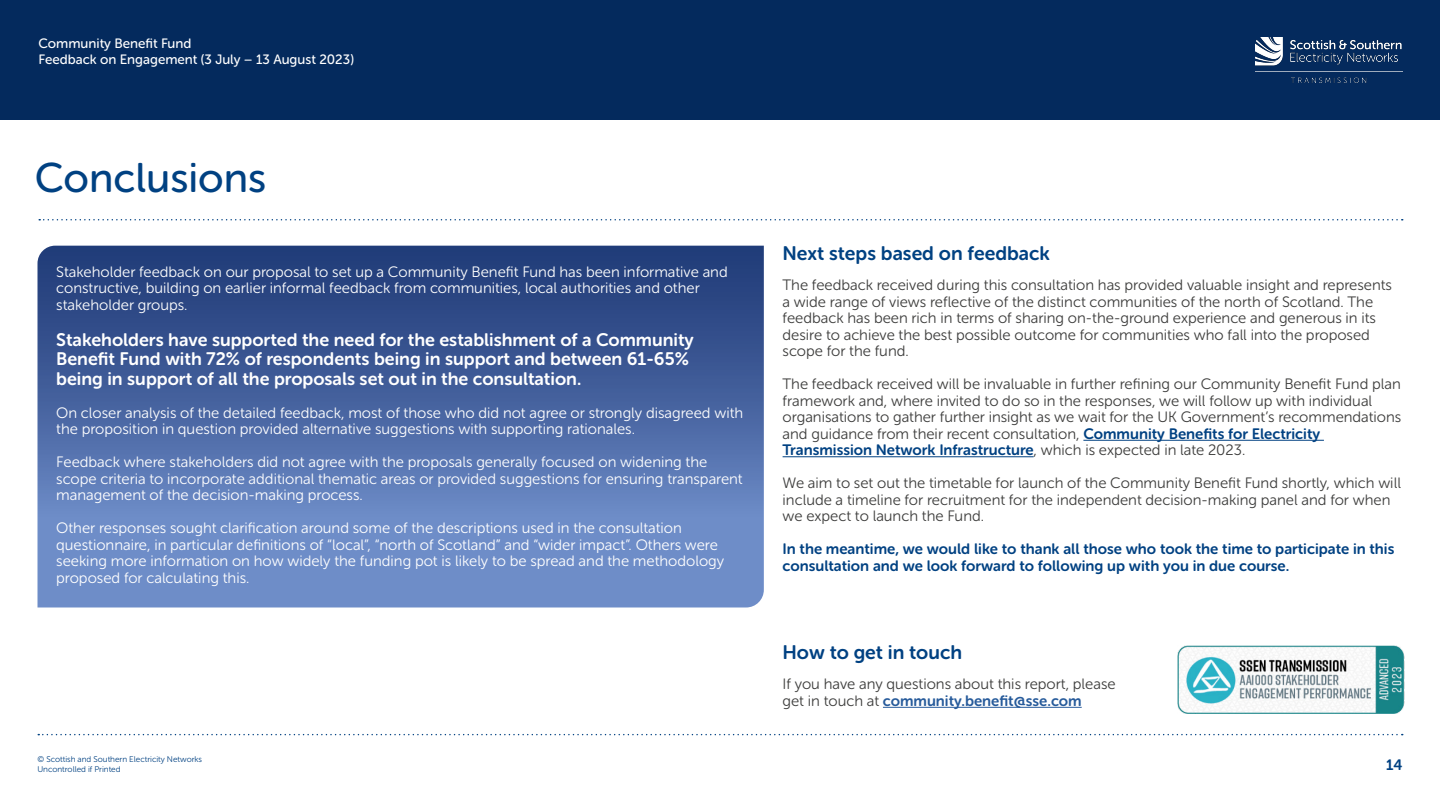
<style>
.page{position:relative;width:1440px;height:810px;background:#fff}
.page>*{position:absolute;margin:0;border:0;box-sizing:border-box;transform-origin:0 0}
.t1{font:41.25px "Museo Sans Rounded 500";color:#004182}
.t2{font:19.5px "Museo Sans Rounded 700";color:#004182}
.t3{font:18px/19.5px "Museo Sans Rounded 700";color:#fff}
.t4{font:15px/16.5px "Museo Sans Rounded 300";color:#fff}
.t5{font:15px/16.5px "Museo Sans Rounded 300";color:#3c3c3b}
.t6{font:15px/16.5px "Museo Sans Rounded 700";color:#004182}
.t7{font:15px "Museo Sans Rounded 700";color:#275b9b}
.t8{font:13.5px/16.5px "Museo Sans Rounded 500";color:#fff}
.t9{font:8.25px/9.8px "Museo Sans Rounded 300";color:#004182}
.s1{font-family:"Museo Sans Rounded 700";color:#004182}
.s2{font-family:"Museo Sans Rounded 300";color:#3c3c3b}
</style>
<div class="page">
<svg style="left:38px;top:246px;width:726px;height:362px;background:#4d6aa6"></svg>
<div style="left:0;top:0;width:1440px;height:120px;background:#042a5d"></div>
<img style="left:1255px;top:38px;width:148px;height:45px">
<svg style="left:39px;top:219px;width:1364px;height:1px"></svg>
<svg style="left:38px;top:734px;width:1365px;height:1px"></svg>
<hr style="left:1083px;top:440px;width:241px;height:1px;background:#004182">
<hr style="left:783px;top:456px;width:251px;height:1px;background:#004182">
<hr style="left:883px;top:707px;width:199px;height:1px;background:#275b9b">
<img style="left:1177px;top:645px;width:227px;height:68px">
<p class="t8" style="left:38px;top:35px;width:317px">Community Benefit Fund<br>Feedback on Engagement (3 July – 13 August 2023)</p>
<h1 class="t1" style="left:35px;top:155px;width:233px">Conclusions</h1>
<p class="t4" style="left:56px;top:263px;width:673px">Stakeholder feedback on our proposal to set up a Community Benefit Fund has been informative and constructive, building on earlier informal feedback from communities, local authorities and other stakeholder groups.</p>
<p class="t3" style="left:56px;top:330px;width:639px">Stakeholders have supported the need for the establishment of a Community<br>Benefit Fund with 72% of respondents being in support and between 61-65% being in support of all the proposals set out in the consultation.</p>
<p class="t4" style="left:56px;top:404px;width:689px">On closer analysis of the detailed feedback, most of those who did not agree or strongly disagreed with the proposition in question provided alternative suggestions with supporting rationales.</p>
<p class="t4" style="left:56px;top:454px;width:688px">Feedback where stakeholders did not agree with the proposals generally focused on widening the scope criteria to incorporate additional thematic areas or provided suggestions for ensuring transparent management of the decision-making process.</p>
<p class="t4" style="left:56px;top:520px;width:670px">Other responses sought clarification around some of the descriptions used in the consultation questionnaire, in particular definitions of “local”, “north of Scotland” and “wider impact”. Others were seeking more information on how widely the funding pot is likely to be spread and the methodology proposed for calculating this.</p>
<p class="t9" style="left:38px;top:755px;width:166px">© Scottish and Southern Electricity Networks<br>Uncontrolled if Printed</p>
<h2 class="t2" style="left:783px;top:243px;width:269px">Next steps based on feedback</h2>
<p class="t5" style="left:783px;top:277px;width:611px">The feedback received during this consultation has provided valuable insight and represents a wide range of views reflective of the distinct communities of the north of Scotland. The feedback has been rich in terms of sharing on-the-ground experience and generous in its desire to achieve the best possible outcome for communities who fall into the proposed scope for the fund.</p>
<p class="t5" style="left:783px;top:376px;width:620px">The feedback received will be invaluable in further refining our Community Benefit Fund plan framework and, where invited to do so in the responses, we will follow up with individual organisations to gather further insight as we wait for the UK Government’s recommendations and guidance from their recent consultation, <span class="s1">Community Benefits for Electricity</span></p>
<p class="t6" style="left:783px;top:442px;width:464px">Transmission Network Infrastructure<span class="s2">, which is expected in late 2023.</span></p>
<p class="t5" style="left:783px;top:475px;width:620px">We aim to set out the timetable for launch of the Community Benefit Fund shortly, which will include a timeline for recruitment for the independent decision-making panel and for when we expect to launch the Fund.</p>
<p class="t6" style="left:783px;top:541px;width:613px">In the meantime, we would like to thank all those who took the time to participate in this consultation and we look forward to following up with you in due course.</p>
<h2 class="t2" style="left:783px;top:642px;width:181px">How to get in touch</h2>
<p class="t5" style="left:783px;top:676px;width:335px">If you have any questions about this report, please</p>
<p class="t7" style="left:783px;top:692px;width:301px"><span class="s2">get in touch at</span> community.benefit@sse.com</p>
<p class="t6" style="left:1386px;top:756px;width:18px">14</p>
</div>
